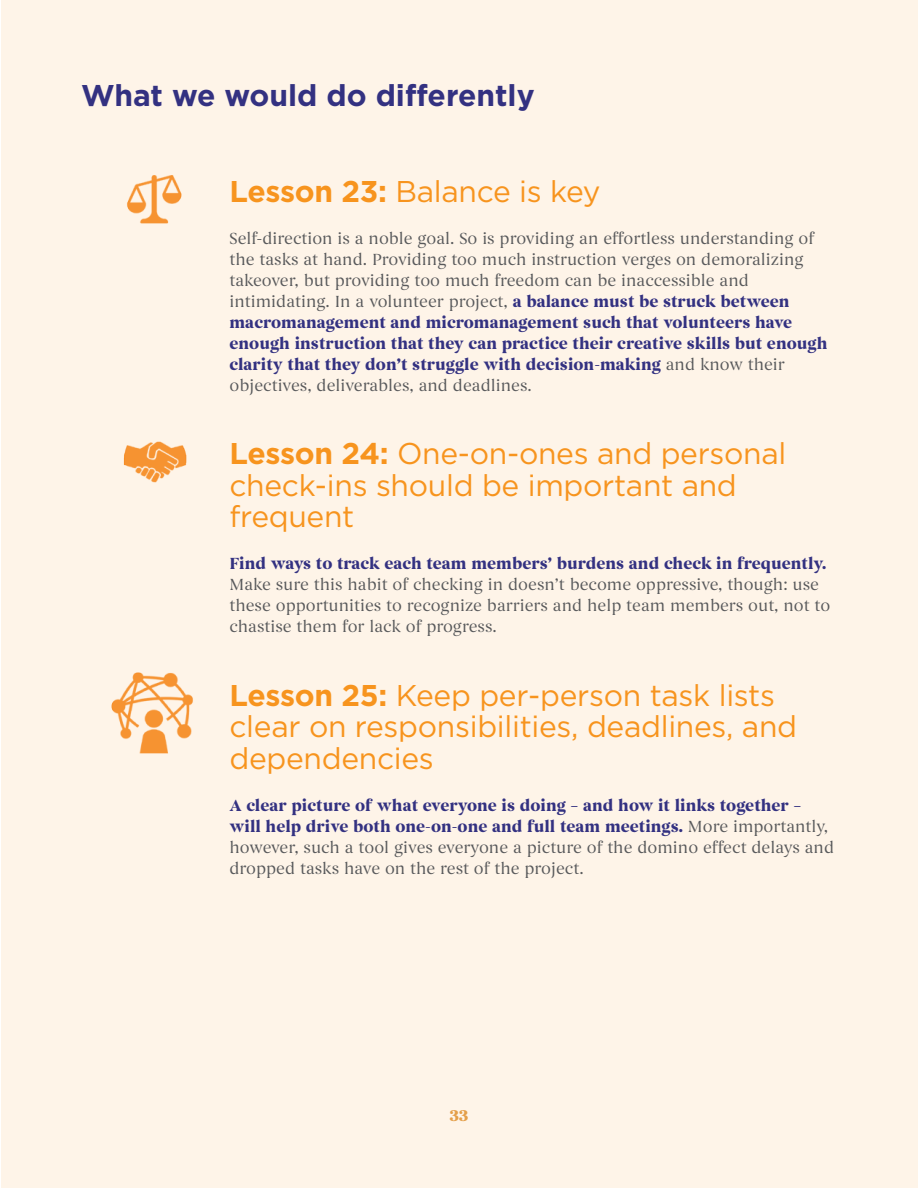
<style>
.page{position:relative;width:918px;height:1188px;background:#fff}
.page>*{position:absolute;margin:0;border:0;box-sizing:border-box;transform-origin:0 0}
.t1{font:30px/31.5px "Gotham";letter-spacing:-.01em;color:#f7941e}
.t2{font:700 30px "Gotham";color:#333181}
.t3{font:16.5px/21px "Begum";color:#58595b}
.t4{font:700 16.5px "Begum";color:#333181}
.t5{font:700 16.5px "Begum";color:#e3a14e}
.s1{font-weight:700}
.s2{font-weight:700;color:#333181}
</style>
<div class="page">
<div style="left:1px;top:0;width:917px;height:1188px;background:#fef4e8"></div>
<img style="left:127px;top:175px;width:55px;height:49px">
<img style="left:111px;top:672px;width:82px;height:82px">
<img style="left:123px;top:441px;width:64px;height:42px">
<h1 class="t2" style="left:81px;top:78px;width:455px">What we would do differently</h1>
<h1 class="t1" style="left:230px;top:175px;width:373px"><span class="s1">Lesson 23:</span> Balance is key</h1>
<p class="t3" style="left:230px;top:228px;width:600px">Self-direction is a noble goal. So is providing an effortless understanding of the tasks at hand. Providing too much instruction verges on demoralizing takeover, but providing too much freedom can be inaccessible and intimidating. In a volunteer project, <span class="s2">a balance must be struck between macromanagement and micromanagement such that volunteers have enough instruction that they can practice their creative skills but enough clarity that they don’t struggle with decision-making</span> and know their objectives, deliverables, and deadlines.</p>
<h1 class="t1" style="left:230px;top:437px;width:558px"><span class="s1">Lesson 24:</span> One-on-ones and personal check-ins should be important and frequent</h1>
<p class="t4" style="left:230px;top:553px;width:598px">Find ways to track each team members’ burdens and check in frequently.</p>
<p class="t3" style="left:230px;top:574px;width:602px">Make sure this habit of checking in doesn’t become oppressive, though: use these opportunities to recognize barriers and help team members out, not to chastise them for lack of progress.</p>
<h1 class="t1" style="left:230px;top:679px;width:569px"><span class="s1">Lesson 25:</span> Keep per-person task lists clear on responsibilities, deadlines, and dependencies</h1>
<p class="t3" style="left:230px;top:795px;width:606px"><span class="s2">A clear picture of what everyone is doing – and how it links together – will help drive both one-on-one and full team meetings.</span> More importantly, however, such a tool gives everyone a picture of the domino effect delays and dropped tasks have on the rest of the project.</p>
<p class="t5" style="left:449px;top:1106px;width:21px">33</p>
</div>
